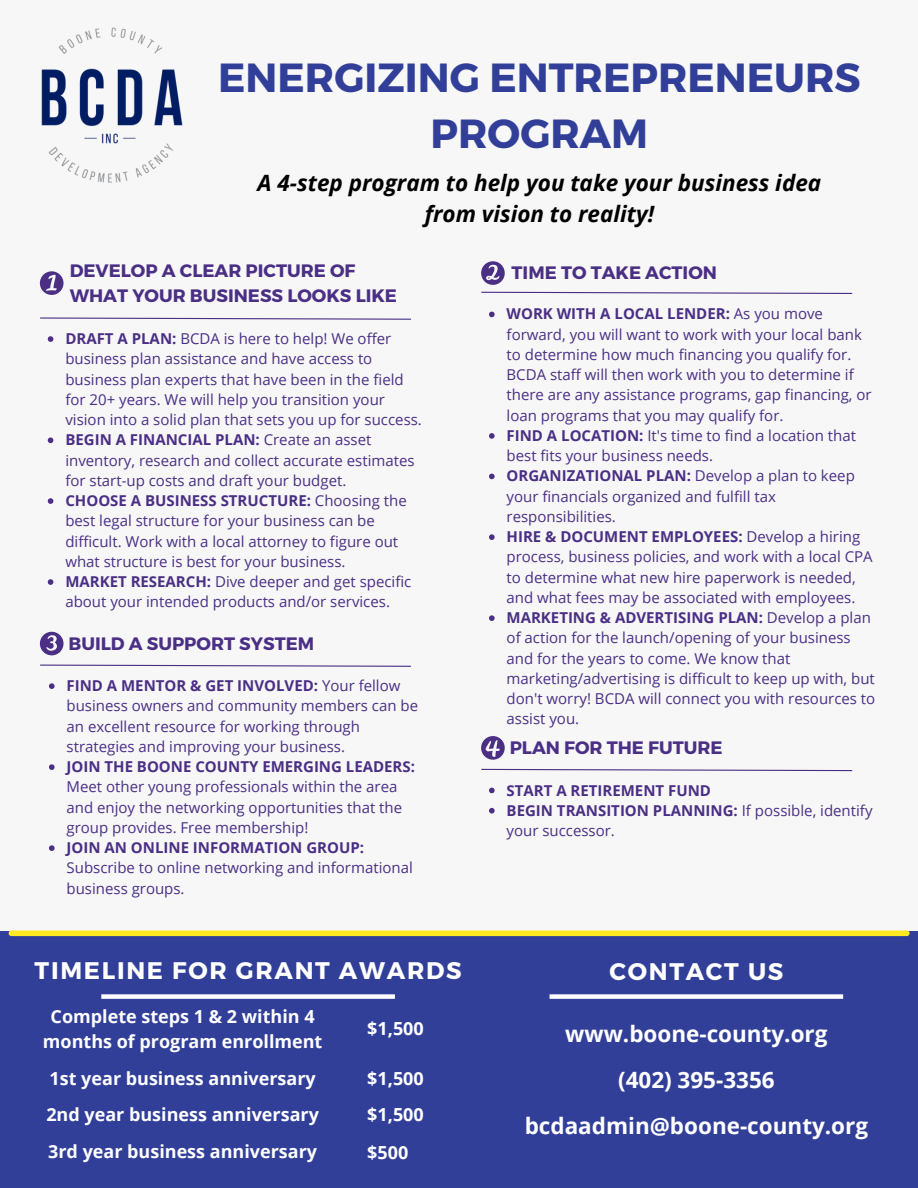
<style>
.page{position:relative;width:918px;height:1188px;background:#f7f7f7}
.page>*{position:absolute;margin:0;border:0;box-sizing:border-box;transform-origin:0 0}
.t1{font:700 40.65px/56.2px "Montserrat";color:#313f99;text-align:center}
.t2{font:700 24px "Montserrat";letter-spacing:.07em;color:#fff}
.t3{font:italic 700 22.5px/30.3px "Open Sans";color:#000;text-align:center}
.t4{font:700 22.5px "Open Sans";color:#fff}
.t5{font:700 18px/24.8px "Open Sans";color:#fff;text-align:center}
.t6{font:700 18px/24.8px "Montserrat";color:#4a2f85}
.t7{font:15px/20.2px "Open Sans";color:#4a2f85}
.t8{font:700 15px "Open Sans";color:#4a2f85}
.s1{font-weight:700}
</style>
<div class="page">
<div style="left:0;top:931px;width:918px;height:257px;background:#313f99"></div>
<div style="left:11px;top:930px;width:896px;height:6px;background:#ffe922"></div>
<img style="left:41px;top:27px;width:142px;height:156px">
<svg style="left:481px;top:736px;width:24px;height:24px"></svg>
<svg style="left:481px;top:768px;width:372px;height:4px"></svg>
<svg style="left:489px;top:788px;width:6px;height:5px"></svg>
<svg style="left:489px;top:808px;width:6px;height:6px"></svg>
<svg style="left:40px;top:317px;width:371px;height:3px"></svg>
<svg style="left:40px;top:271px;width:24px;height:24px"></svg>
<svg style="left:48px;top:336px;width:5px;height:6px"></svg>
<svg style="left:48px;top:438px;width:5px;height:5px"></svg>
<svg style="left:48px;top:498px;width:5px;height:6px"></svg>
<svg style="left:48px;top:579px;width:5px;height:6px"></svg>
<svg style="left:481px;top:261px;width:24px;height:24px"></svg>
<svg style="left:481px;top:291px;width:372px;height:3px"></svg>
<svg style="left:489px;top:312px;width:6px;height:5px"></svg>
<svg style="left:489px;top:433px;width:6px;height:6px"></svg>
<svg style="left:489px;top:474px;width:6px;height:5px"></svg>
<svg style="left:489px;top:534px;width:6px;height:6px"></svg>
<svg style="left:489px;top:615px;width:6px;height:6px"></svg>
<svg style="left:40px;top:632px;width:24px;height:23px"></svg>
<svg style="left:40px;top:664px;width:371px;height:3px"></svg>
<svg style="left:49px;top:683px;width:6px;height:6px"></svg>
<svg style="left:49px;top:764px;width:6px;height:6px"></svg>
<svg style="left:49px;top:845px;width:6px;height:6px"></svg>
<div style="left:101px;top:994px;width:294px;height:5px;background:#fff"></div>
<div style="left:550px;top:994px;width:293px;height:5px;background:#fff"></div>
<p class="t1" style="left:218px;top:47px;width:644px">ENERGIZING ENTREPRENEURS<br>PROGRAM</p>
<p class="t3" style="left:258px;top:167px;width:565px">A 4-step program to help you take your business idea from vision to reality!</p>
<p class="t6" style="left:70px;top:258px;width:329px">DEVELOP A CLEAR PICTURE OF<br>WHAT YOUR BUSINESS LOOKS LIKE</p>
<p class="t7" style="left:65px;top:328px;width:358px"><span class="s1">DRAFT A PLAN:</span> BCDA is here to help! We offer business plan assistance and have access to business plan experts that have been in the field for 20+ years. We will help you transition your vision into a solid plan that sets you up for success.</p>
<p class="t7" style="left:65px;top:429px;width:351px"><span class="s1">BEGIN A FINANCIAL PLAN:</span> Create an asset inventory, research and collect accurate estimates for start-up costs and draft your budget.</p>
<p class="t7" style="left:65px;top:490px;width:343px"><span class="s1">CHOOSE A BUSINESS STRUCTURE:</span> Choosing the best legal structure for your business can be difficult. Work with a local attorney to figure out what structure is best for your business.</p>
<p class="t7" style="left:65px;top:571px;width:348px"><span class="s1">MARKET RESEARCH:</span> Dive deeper and get specific about your intended products and/or services.</p>
<p class="t6" style="left:512px;top:260px;width:207px">TIME TO TAKE ACTION</p>
<p class="t7" style="left:507px;top:304px;width:367px"><span class="s1">WORK WITH A LOCAL LENDER:</span> As you move forward, you will want to work with your local bank to determine how much financing you qualify for.<br>BCDA staff will then work with you to determine if there are any assistance programs, gap financing, or loan programs that you may qualify for.</p>
<p class="t7" style="left:507px;top:425px;width:351px"><span class="s1">FIND A LOCATION:</span> It's time to find a location that best fits your business needs.</p>
<p class="t7" style="left:507px;top:466px;width:350px"><span class="s1">ORGANIZATIONAL PLAN:</span> Develop a plan to keep your financials organized and fulfill tax responsibilities.</p>
<p class="t7" style="left:507px;top:526px;width:368px"><span class="s1">HIRE &amp; DOCUMENT EMPLOYEES:</span> Develop a hiring process, business policies, and work with a local CPA to determine what new hire paperwork is needed, and what fees may be associated with employees.</p>
<p class="t7" style="left:507px;top:607px;width:370px"><span class="s1">MARKETING &amp; ADVERTISING PLAN:</span> Develop a plan of action for the launch/opening of your business and for the years to come. We know that marketing/advertising is difficult to keep up with, but don't worry! BCDA will connect you with resources to assist you.</p>
<p class="t6" style="left:69px;top:630px;width:247px">BUILD A SUPPORT SYSTEM</p>
<p class="t7" style="left:67px;top:675px;width:353px"><span class="s1">FIND A MENTOR &amp; GET INVOLVED:</span> Your fellow business owners and community members can be an excellent resource for working through strategies and improving your business.</p>
<p class="t7" style="left:67px;top:756px;width:350px"><span class="s1">JOIN THE BOONE COUNTY EMERGING LEADERS:<br></span>Meet other young professionals within the area and enjoy the networking opportunities that the group provides. Free membership!</p>
<p class="t7" style="left:67px;top:837px;width:348px"><span class="s1">JOIN AN ONLINE INFORMATION GROUP:<br></span>Subscribe to online networking and informational business groups.</p>
<p class="t6" style="left:510px;top:734px;width:214px">PLAN FOR THE FUTURE</p>
<p class="t8" style="left:507px;top:780px;width:206px">START A RETIREMENT FUND</p>
<p class="t7" style="left:507px;top:800px;width:367px"><span class="s1">BEGIN TRANSITION PLANNING:</span> If possible, identify your successor.</p>
<p class="t2" style="left:35px;top:955px;width:429px">TIMELINE FOR GRANT AWARDS</p>
<p class="t5" style="left:43px;top:1004px;width:281px">Complete steps 1 &amp; 2 within 4 months of program enrollment</p>
<p class="t5" style="left:50px;top:1065px;width:268px">1st year business anniversary</p>
<p class="t5" style="left:46px;top:1102px;width:274px">2nd year business anniversary</p>
<p class="t5" style="left:48px;top:1139px;width:270px">3rd year business anniversary</p>
<p class="t5" style="left:367px;top:1016px;width:58px">$1,500</p>
<p class="t5" style="left:367px;top:1065px;width:58px">$1,500</p>
<p class="t5" style="left:367px;top:1102px;width:58px">$1,500</p>
<p class="t5" style="left:367px;top:1140px;width:43px">$500</p>
<p class="t2" style="left:609px;top:956px;width:175px">CONTACT US</p>
<p class="t4" style="left:565px;top:1018px;width:264px">www.boone-county.org</p>
<p class="t4" style="left:618px;top:1064px;width:158px">(402) 395-3356</p>
<p class="t4" style="left:525px;top:1110px;width:345px">bcdaadmin@boone-county.org</p>
</div>
